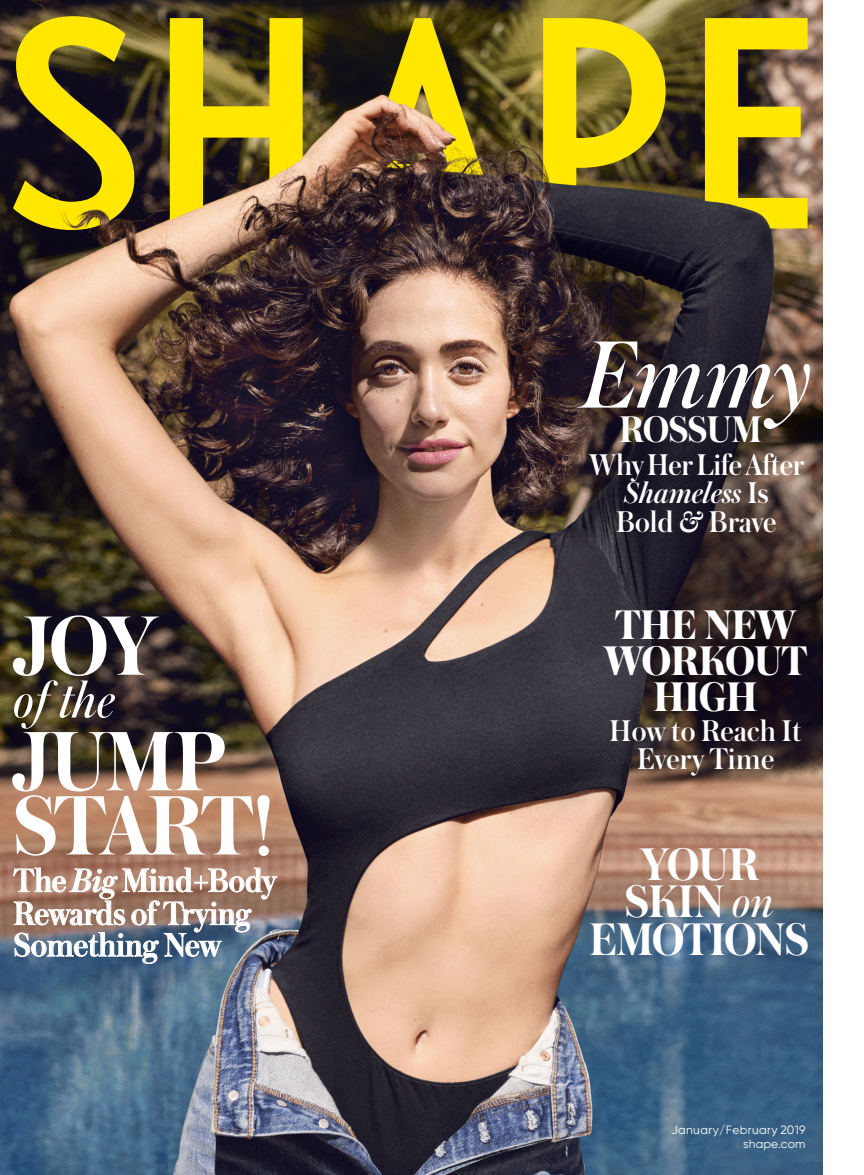
<style>
.page{position:relative;width:864px;height:1175px;background:#fff}
.page>*{position:absolute;margin:0;border:0;box-sizing:border-box;transform-origin:0 0}
.t1{font:italic 100.5px "Austin";color:#fff}
.BODY_CHRONICLE{font:600 88.5px/64.2px "Austin";letter-spacing:-.045em;color:#fff}
.BODY_CHRONICLE-2{font:italic 54px "Austin";color:#fff}
.t2{font:600 48px/37.5px "Austin";letter-spacing:-.03em;color:#fff;text-align:center}
.t3{font:700 43.5px/36px "Austin";letter-spacing:-.03em;color:#fff;text-align:center}
.t4{font:600 39px "Austin";letter-spacing:-.025em;color:#fff}
.t5{font:500 34.5px/31.5px "Austin";letter-spacing:.005em;color:#fff}
.t6{font:500 31.5px/28.5px "Austin";color:#fff;text-align:center}
.t7{font:12px "Gilroy";letter-spacing:.03em;color:#fff}
.s1{font-weight:500}
.s2{font-style:italic}
.s3{font-weight:700}
.s4{font-weight:400;font-style:italic}
</style>
<div class="page">
<img style="left:0;top:0;width:823px;height:1174px">
<svg style="left:14px;top:868px;width:263px;height:95px;background:#938786"></svg>
<img style="left:0;top:0;width:805px;height:290px">
<p class="BODY_CHRONICLE" style="left:13px;top:611px;width:148px">JOY</p>
<p class="BODY_CHRONICLE-2" style="left:14px;top:663px;width:103px">of the</p>
<p class="BODY_CHRONICLE" style="left:13px;top:727px;width:262px">JUMP<br>START<span class="s1">!</span></p>
<p class="t5" style="left:14px;top:863px;width:264px">The <span class="s2">Big</span> Mind<span class="s3">+</span>Body</p>
<p class="t5" style="left:14px;top:896px;width:239px">Rewards of Trying<br>Something New</p>
<p class="t1" style="left:582px;top:306px;width:231px">Emmy</p>
<p class="t4" style="left:619px;top:402px;width:145px">ROSSUM</p>
<p class="t6" style="left:589px;top:449px;width:216px">Why Her Life After<br><span class="s2">Shameless</span> Is<br>Bold <span class="s2">&amp;</span> Brave</p>
<p class="t3" style="left:603px;top:605px;width:206px">THE NEW<br>WORKOUT<br>HIGH</p>
<p class="t6" style="left:610px;top:715px;width:193px">How to Reach It<br>Every Time</p>
<p class="t2" style="left:589px;top:844px;width:221px">YOUR<br>SKIN <span class="s4">on<br></span>EMOTIONS</p>
<p class="t7" style="left:671px;top:1122px;width:136px">January/February 2019</p>
<p class="t7" style="left:743px;top:1136px;width:64px">shape.com</p>
</div>
